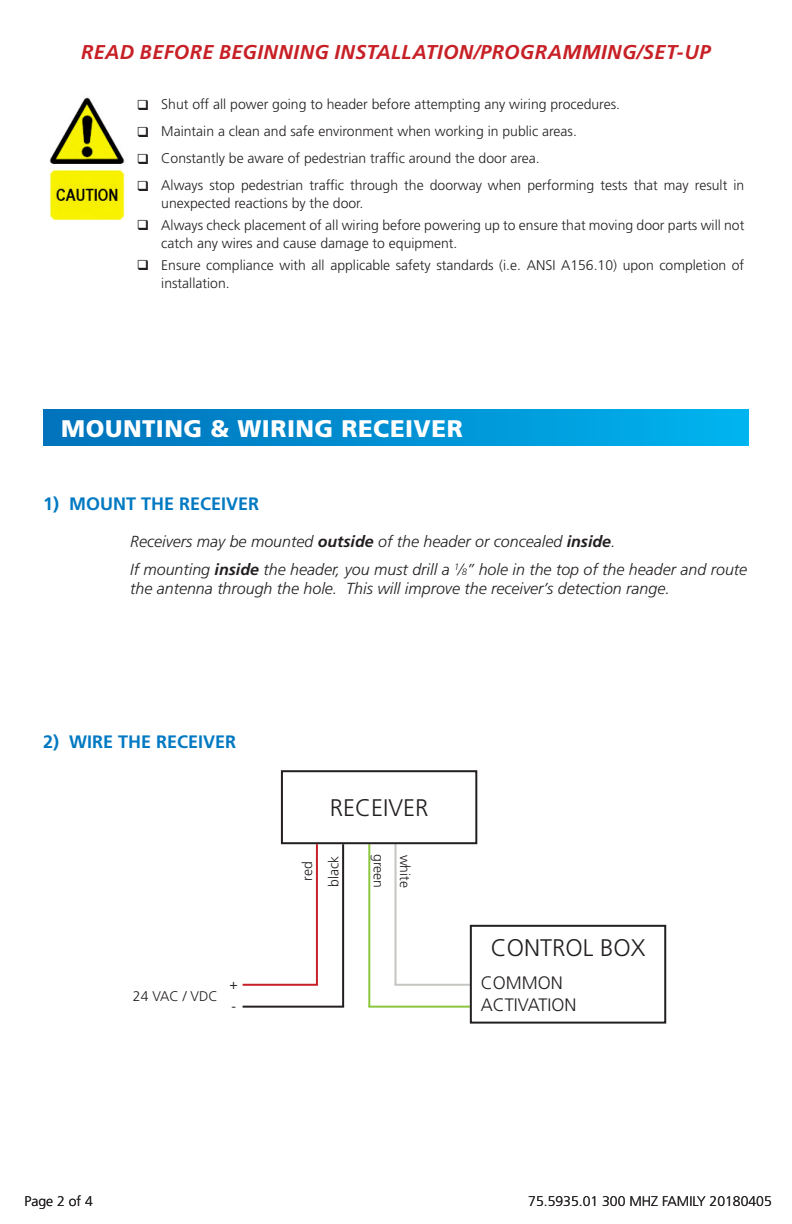
<style>
.page{position:relative;width:792px;height:1224px;background:#fff}
.page>*{position:absolute;margin:0;border:0;box-sizing:border-box;transform-origin:0 0}
.t1{font:900 24px "Frutiger LT Std";letter-spacing:.02em;color:#fff}
.t2{font:300 24px "Frutiger LT Std";color:#231f20}
.resumé_tech{font:italic 700 20px "Frutiger LT Std";letter-spacing:.015em;color:#c72026}
.t3{font:700 18px "Frutiger LT Std";color:#0079c2}
.t4{font:300 18px "Frutiger LT Std";color:#231f20}
.t5{font:italic 300 16px/19.2px "Frutiger LT Std";color:#231f20}
.t6{font:300 14px/18px "Frutiger LT Std";color:#231f20}
.s1{font-weight:700}
.s2{font-size:9.4px}
</style>
<div class="page">
<img style="left:49px;top:97px;width:76px;height:123px">
<div style="left:43px;top:410px;width:706px;height:36px;background:linear-gradient(to right,#0070ba,#00b3ee)"></div>
<hr style="left:342px;top:844px;width:2px;height:163px;background:#231f20">
<hr style="left:316px;top:844px;width:2px;height:141px;background:#c72026">
<hr style="left:243px;top:1006px;width:101px;height:2px;background:#231f20">
<hr style="left:243px;top:984px;width:75px;height:2px;background:#c72026">
<hr style="left:368px;top:844px;width:2px;height:163px;background:#8bc63e">
<hr style="left:395px;top:844px;width:2px;height:141px;background:#c3c6c1">
<hr style="left:368px;top:1006px;width:102px;height:2px;background:#8bc63e">
<hr style="left:395px;top:984px;width:75px;height:2px;background:#c3c6c1">
<div style="left:470px;top:925px;width:196px;height:99px;border:2px solid #231f20"></div>
<div style="left:281px;top:770px;width:196px;height:74px;border:2px solid #231f20"></div>
<p class="resumé_tech" style="left:81px;top:40px;width:631px">READ BEFORE BEGINNING INSTALLATION/PROGRAMMING/SET-UP</p>
<p class="t6" style="left:161px;top:96px;width:460px">Shut off all power going to header before attempting any wiring procedures.</p>
<p class="t6" style="left:161px;top:123px;width:417px">Maintain a clean and safe environment when working in public areas.</p>
<p class="t6" style="left:161px;top:150px;width:380px">Constantly be aware of pedestrian traffic around the door area.</p>
<p class="t6" style="left:161px;top:177px;width:585px">Always stop pedestrian traffic through the doorway when performing tests that may result in unexpected reactions by the door.</p>
<p class="t6" style="left:161px;top:216px;width:585px">Always check placement of all wiring before powering up to ensure that moving door parts will not catch any wires and cause damage to equipment.</p>
<p class="t6" style="left:161px;top:256px;width:585px">Ensure compliance with all applicable safety standards (i.e. ANSI A156.10) upon completion of installation.</p>
<p class="t1" style="left:61px;top:414px;width:403px">MOUNTING &amp; WIRING RECEIVER</p>
<p class="t3" style="left:43px;top:493px;width:218px">1) MOUNT THE RECEIVER</p>
<p class="t5" style="left:130px;top:532px;width:487px">Receivers may be mounted <span class="s1">outside</span> of the header or concealed <span class="s1">inside</span>.</p>
<p class="t5" style="left:130px;top:560px;width:619px">If mounting <span class="s1">inside</span> the header, you must drill a <sup>1</sup>⁄<span class="s2">8</span>” hole in the top of the header and route the antenna through the hole. This will improve the receiver’s detection range.</p>
<p class="t3" style="left:43px;top:731px;width:195px">2) WIRE THE RECEIVER</p>
<p class="t6" style="left:133px;top:987px;width:86px">24 VAC / VDC</p>
<p class="t6" style="left:230px;top:975px;width:10px">+</p>
<p class="t6" style="left:231px;top:997px;width:6px">-</p>
<p class="t6" style="left:299px;top:881px;width:21px;rotate:-90deg">red</p>
<p class="t2" style="left:330px;top:794px;width:100px">RECEIVER</p>
<p class="t6" style="left:325px;top:887px;width:33px;rotate:-90deg">black</p>
<p class="t6" style="left:388px;top:854px;width:35px;rotate:90deg">green</p>
<p class="t6" style="left:414px;top:855px;width:35px;rotate:90deg">white</p>
<p class="t2" style="left:491px;top:934px;width:156px">CONTROL BOX</p>
<p class="t4" style="left:481px;top:973px;width:84px">COMMON</p>
<p class="t4" style="left:481px;top:994px;width:97px">ACTIVATION</p>
<p class="t6" style="left:24px;top:1192px;width:70px">Page 2 of 4</p>
<p class="t6" style="left:528px;top:1192px;width:245px">75.5935.01 300 MHZ FAMILY 20180405</p>
</div>
